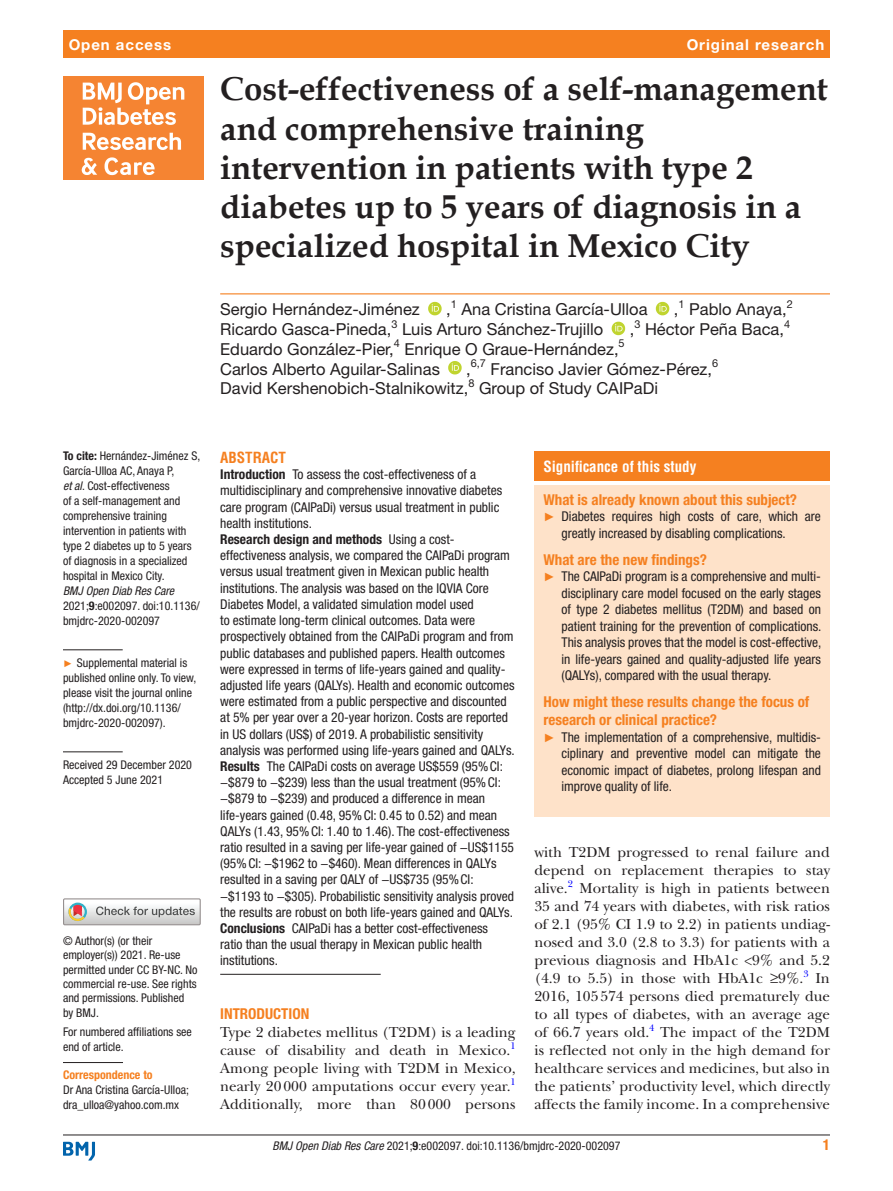
<style>
.page{position:relative;width:893px;height:1191px;background:#fff}
.page>*{position:absolute;margin:0;border:0;box-sizing:border-box;transform-origin:0 0}
.t1{font:700 33px/39px "Book Antiqua";color:#231f20}
.t2{font:16.5px "Helvetica Neue LT Std";color:#231f20}
.t3{font:15px/18px "New Baskerville";color:#231f20;text-align:justify}
.t4{font:700 condensed 15px/18px "Helvetica Neue LT Std";color:#f58020}
.t5{font:700 15px "Helvetica Neue LT Std";letter-spacing:.065em;color:#fff}
.t6{font:700 condensed 15px "Helvetica";color:#fff}
.t7{font:700 condensed 15px "Helvetica";color:#f58020}
.t8{font:condensed 13.5px/16.2px "Helvetica Neue LT Std";color:#231f20}
.t9{font:condensed 12px/15px "Helvetica Neue LT Std";color:#231f20}
.t10{font:700 condensed 12px "Helvetica Neue LT Std";color:#f58020}
.t11{font:10.95px "Helvetica Neue LT Std";color:#231f20}
.t12{font:9.9px "New Baskerville";color:#00f}
.s1{font-weight:700}
.s2{font-style:italic}
.s3{font-family:"Arial";font-stretch:normal;font-size:9.75px;color:#f58020}
.s4{font-family:"Arial";font-stretch:normal;font-size:12px;color:#f58020}
</style>
<div class="page">
<hr style="left:63px;top:1134px;width:767px;height:1px;background:#231f20">
<svg style="left:63px;top:1141px;width:32px;height:19px"></svg>
<div style="left:63px;top:31px;width:767px;height:27px;background:#f58020"></div>
<hr style="left:220px;top:293px;width:610px;height:1px;background:#f58020">
<svg style="left:428px;top:302px;width:14px;height:13px"></svg>
<svg style="left:656px;top:302px;width:13px;height:13px"></svg>
<svg style="left:612px;top:322px;width:13px;height:13px"></svg>
<svg style="left:448px;top:361px;width:14px;height:13px"></svg>
<hr style="left:63px;top:1062px;width:60px;height:1px;background:#231f20">
<hr style="left:63px;top:649px;width:60px;height:1px;background:#231f20">
<hr style="left:63px;top:751px;width:60px;height:1px;background:#231f20">
<div style="left:63px;top:898px;width:138px;height:27px;border:1px solid #969090"></div>
<svg style="left:64px;top:899px;width:136px;height:25px"></svg>
<div style="left:63px;top:76px;width:140px;height:104px;background:#f58432"></div>
<svg style="left:83px;top:82px;width:101px;height:43px"></svg>
<svg style="left:83px;top:133px;width:98px;height:17px"></svg>
<svg style="left:82px;top:158px;width:15px;height:17px"></svg>
<svg style="left:105px;top:157px;width:50px;height:18px"></svg>
<hr style="left:220px;top:974px;width:161px;height:1px;background:#231f20">
<div style="left:534px;top:451px;width:296px;height:30px;background:#f58020"></div>
<div style="left:534px;top:485px;width:296px;height:332px;background:#fee2c9"></div>
<p class="t5" style="left:69px;top:35px;width:104px">Open access</p>
<p class="t5" style="left:687px;top:35px;width:139px">Original research</p>
<h1 class="t1" style="left:220px;top:70px;width:609px">Cost-effectiveness of a self-management and comprehensive training intervention in patients with type 2 diabetes up to 5 years of diagnosis in a specialized hospital in Mexico City</h1>
<p class="t2" style="left:220px;top:300px;width:201px">Sergio Hernández-Jiménez</p>
<p class="t2" style="left:446px;top:300px;width:203px">,<sup>1</sup> Ana Cristina García-Ulloa</p>
<p class="t2" style="left:674px;top:300px;width:120px">,<sup>1</sup> Pablo Anaya,<sup>2</sup></p>
<p class="t2" style="left:220px;top:319px;width:173px">Ricardo Gasca-Pineda,</p>
<p class="t11" style="left:391px;top:317px;width:8px">3</p>
<p class="t2" style="left:402px;top:319px;width:203px">Luis Arturo Sánchez-Trujillo</p>
<p class="t2" style="left:630px;top:319px;width:6px">,</p>
<p class="t11" style="left:634px;top:317px;width:8px">3</p>
<p class="t2" style="left:645px;top:319px;width:141px">Héctor Peña Baca,</p>
<p class="t11" style="left:784px;top:317px;width:8px">4</p>
<p class="t2" style="left:220px;top:339px;width:175px">Eduardo González-Pier,</p>
<p class="t11" style="left:394px;top:337px;width:8px">4</p>
<p class="t2" style="left:404px;top:339px;width:216px">Enrique O Graue-Hernández,</p>
<p class="t11" style="left:619px;top:337px;width:8px">5</p>
<p class="t2" style="left:220px;top:359px;width:221px">Carlos Alberto Aguilar-Salinas</p>
<p class="t2" style="left:466px;top:359px;width:6px">,</p>
<p class="t11" style="left:471px;top:357px;width:17px">6,7</p>
<p class="t2" style="left:491px;top:359px;width:223px">Franciso Javier Gómez-Pérez,</p>
<p class="t11" style="left:712px;top:357px;width:8px">6</p>
<p class="t2" style="left:220px;top:378px;width:250px">David Kershenobich-Stalnikowitz,</p>
<p class="t11" style="left:468px;top:376px;width:8px">8</p>
<p class="t2" style="left:479px;top:378px;width:181px">Group of Study CAIPaDi</p>
<p class="t9" style="left:63px;top:448px;width:139px"><span class="s1">To cite:</span> Hernández-Jiménez S,<br>García-Ulloa AC, Anaya P,<br><span class="s2">et al</span>. Cost-effectiveness<br>of a self-management and comprehensive training intervention in patients with type 2 diabetes up to 5 years of diagnosis in a specialized hospital in Mexico City.</p>
<p class="t9" style="left:63px;top:583px;width:138px"><span class="s2">BMJ Open Diab Res Care<br></span>2021;<span class="s1">9</span>:e002097. doi:10.1136/ bmjdrc-2020-002097</p>
<p class="t9" style="left:63px;top:655px;width:135px"><span class="s3">►</span> Supplemental material is published online only. To view, please visit the journal online (http://dx.doi.org/10.1136/ bmjdrc-2020-002097).</p>
<p class="t9" style="left:63px;top:757px;width:130px">Received 29 December 2020<br>Accepted 5 June 2021</p>
<p class="t9" style="left:63px;top:933px;width:136px;line-height:14.4px">© Author(s) (or their employer(s)) 2021. Re-use permitted under CC BY-NC. No commercial re-use. See rights and permissions. Published by BMJ.</p>
<p class="t9" style="left:63px;top:1024px;width:130px">For numbered affiliations see end of article.</p>
<p class="t10" style="left:63px;top:1067px;width:91px">Correspondence to</p>
<p class="t9" style="left:63px;top:1082px;width:127px">Dr Ana Cristina García-Ulloa; dra_ulloa@yahoo.com.mx</p>
<p class="t7" style="left:220px;top:448px;width:67px">ABSTRACT</p>
<p class="t8" style="left:220px;top:466px;width:296px"><span class="s1">Introduction</span> To assess the cost-effectiveness of a multidisciplinary and comprehensive innovative diabetes care program (CAIPaDi) versus usual treatment in public health institutions.<br><span class="s1">Research design and methods</span> Using a cost&shy;effectiveness analysis, we compared the CAIPaDi program versus usual treatment given in Mexican public health institutions. The analysis was based on the IQVIA Core Diabetes Model, a validated simulation model used<br>to estimate long-term clinical outcomes. Data were prospectively obtained from the CAIPaDi program and from public databases and published papers. Health outcomes were expressed in terms of life-years gained and quality&shy;adjusted life years (QALYs). Health and economic outcomes were estimated from a public perspective and discounted at 5% per year over a 20-year horizon. Costs are reported in US dollars (US$) of 2019. A probabilistic sensitivity analysis was performed using life-years gained and QALYs.<br><span class="s1">Results</span> The CAIPaDi costs on average US$559 (95%CI: −$879 to −$239) less than the usual treatment (95%CI: −$879 to −$239) and produced a difference in mean life-years gained (0.48, 95%CI: 0.45 to 0.52) and mean QALYs (1.43, 95%CI: 1.40 to 1.46). The cost-effectiveness ratio resulted in a saving per life-year gained of −US$1155 (95%CI: −$1962 to −$460). Mean differences in QALYs resulted in a saving per QALY of −US$735 (95%CI: −$1193 to −$305). Probabilistic sensitivity analysis proved the results are robust on both life-years gained and QALYs.<br><span class="s1">Conclusions</span> CAIPaDi has a better cost-effectiveness<br>ratio than the usual therapy in Mexican public health institutions.</p>
<p class="t4" style="left:220px;top:1004px;width:91px">INTRODUCTION</p>
<p class="t3" style="left:220px;top:1023px;width:297px">Type 2 diabetes mellitus (T2DM) is a leading cause of disability and death in Mexico.</p>
<p class="t12" style="left:511px;top:1039px;width:7px">1</p>
<p class="t3" style="left:220px;top:1059px;width:297px">Among people living with T2DM in Mexico, nearly 20000 amputations occur every year.</p>
<p class="t12" style="left:511px;top:1075px;width:7px">1</p>
<p class="t3" style="left:220px;top:1095px;width:297px">Additionally, more than 80000 persons</p>
<p class="t6" style="left:543px;top:457px;width:154px">Significance of this study</p>
<p class="t4" style="left:543px;top:490px;width:255px">What is already known about this subject?</p>
<p class="t8" style="left:561px;top:508px;width:261px;text-indent:-18px"><span class="s4">►</span> Diabetes requires high costs of care, which are greatly increased by disabling complications.</p>
<p class="t4" style="left:543px;top:550px;width:165px">What are the new findings?</p>
<p class="t8" style="left:561px;top:568px;width:261px;text-align:justify;text-indent:-18px"><span class="s4">►</span> The CAIPaDi program is a comprehensive and multi&shy;disciplinary care model focused on the early stages of type 2 diabetes mellitus (T2DM) and based on patient training for the prevention of complications.<br>This analysis proves that the model is cost-effective, in life-years gained and quality-adjusted life years (QALYs), compared with the usual therapy.</p>
<p class="t4" style="left:543px;top:693px;width:267px">How might these results change the focus of research or clinical practice?</p>
<p class="t8" style="left:561px;top:729px;width:261px;text-align:justify;text-indent:-18px"><span class="s4">►</span> The implementation of a comprehensive, multidis&shy;ciplinary and preventive model can mitigate the economic impact of diabetes, prolong lifespan and improve quality of life.</p>
<p class="t3" style="left:534px;top:843px;width:297px">with T2DM progressed to renal failure and depend on replacement therapies to stay alive.</p>
<p class="t12" style="left:568px;top:877px;width:7px">2</p>
<p class="t3" style="left:534px;top:879px;width:297px;text-indent:45px">Mortality is high in patients between 35 and 74 years with diabetes, with risk ratios of 2.1 (95% CI 1.9 to 2.2) in patients undiag&shy;nosed and 3.0 (2.8 to 3.3) for patients with a previous diagnosis and HbA1c &lt;9% and 5.2 (4.9 to 5.5) in those with HbA1c ≥9%.</p>
<p class="t12" style="left:803px;top:967px;width:7px">3</p>
<p class="t3" style="left:534px;top:969px;width:297px;text-indent:281px">In 2016, 105574 persons died prematurely due to all types of diabetes, with an average age of 66.7 years old.</p>
<p class="t12" style="left:649px;top:1021px;width:7px">4</p>
<p class="t3" style="left:534px;top:1023px;width:297px;text-indent:126px">The impact of the T2DM is reflected not only in the high demand for healthcare services and medicines, but also in the patients’ productivity level, which directly affects the family income. In a comprehensive</p>
<p class="t9" style="left:273px;top:1137px;width:349px"><span class="s2">BMJ Open Diab Res Care</span> 2021;<span class="s1">9</span>:e002097. doi:10.1136/bmjdrc-2020-002097</p>
<p class="t4" style="left:823px;top:1135px;width:9px">1</p>
</div>
